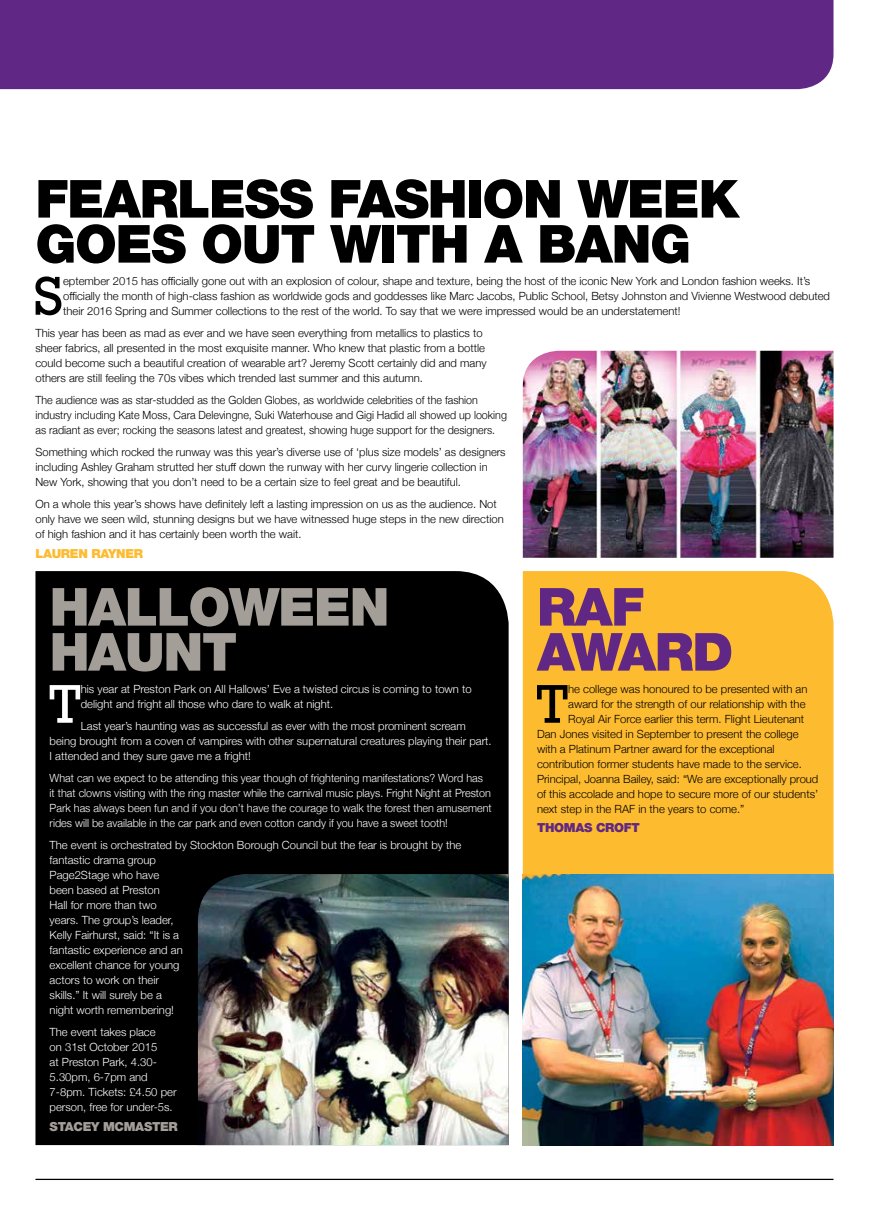
<style>
.page{position:relative;width:869px;height:1216px;background:#fff}
.page>*{position:absolute;margin:0;border:0;box-sizing:border-box;transform-origin:0 0}
.t1{font:55.38px "Rockwell";color:#000}
.t2{font:55.38px "Rockwell";color:#fff}
.t3{font:900 52.5px/45px "Helvetica Neue";letter-spacing:-.025em;color:#000}
.t4{font:900 52.5px/45px "Helvetica Neue";letter-spacing:-.025em;color:#a49e99}
.t5{font:900 52.5px/45px "Helvetica Neue";letter-spacing:-.025em;color:#602884}
.t6{font:900 12.5px "Helvetica Neue";letter-spacing:-.025em;color:#a49e99}
.t7{font:900 12.5px "Helvetica Neue";letter-spacing:-.025em;color:#fdbb30}
.t8{font:900 12.5px "Helvetica Neue";letter-spacing:-.025em;color:#602884}
.t9{font:300 11.25px/15px "Helvetica Neue";color:#000}
.t10{font:300 11.25px/15px "Helvetica Neue";color:#fff}
.t11{font:300 11.25px/15px "Helvetica Neue";color:#fff;scale:.96 1}
.t12{font:300 11.25px/15px "Helvetica Neue";color:#000;scale:.95 1}
</style>
<div class="page">
<hr style="left:35px;top:1178px;width:798px;height:1px;background:#000">
<div style="left:35px;top:571px;width:473px;height:573px;background:#000"></div>
<div style="left:0;top:0;width:833px;height:89px;background:#602884"></div>
<div style="left:522px;top:571px;width:311px;height:303px;background:#fdbb30"></div>
<img style="left:522px;top:874px;width:311px;height:270px">
<img style="left:198px;top:874px;width:310px;height:270px">
<img style="left:522px;top:351px;width:311px;height:207px">
<h2 class="t3" style="left:35px;top:176px;width:705px">FEARLESS FASHION WEEK<br>GOES OUT WITH A BANG</h2>
<h1 class="t1" style="left:34px;top:264px;width:31px">S</h1>
<p class="t9" style="left:63px;top:272px;width:768px">eptember 2015 has officially gone out with an explosion of colour, shape and texture, being the host of the iconic New York and London fashion weeks. It’s officially the month of high-class fashion as worldwide gods and goddesses like Marc Jacobs, Public School, Betsy Johnston and Vivienne Westwood debuted their 2016 Spring and Summer collections to the rest of the world. To say that we were impressed would be an understatement!</p>
<p class="t9" style="left:35px;top:324px;width:452px">This year has been as mad as ever and we have seen everything from metallics to plastics to sheer fabrics, all presented in the most exquisite manner. Who knew that plastic from a bottle could become such a beautiful creation of wearable art? Jeremy Scott certainly did and many others are still feeling the 70s vibes which trended last summer and this autumn.</p>
<p class="t12" style="left:35px;top:391px;width:497px">The audience was as star-studded as the Golden Globes, as worldwide celebrities of the fashion industry including Kate Moss, Cara Delevingne, Suki Waterhouse and Gigi Hadid all showed up looking as radiant as ever; rocking the seasons latest and greatest, showing huge support for the designers.</p>
<p class="t9" style="left:35px;top:444px;width:471px">Something which rocked the runway was this year’s diverse use of ‘plus size models’ as designers including Ashley Graham strutted her stuff down the runway with her curvy lingerie collection in<br>New York, showing that you don’t need to be a certain size to feel great and be beautiful.</p>
<p class="t9" style="left:35px;top:496px;width:469px">On a whole this year’s shows have definitely left a lasting impression on us as the audience. Not only have we seen wild, stunning designs but we have witnessed huge steps in the new direction of high fashion and it has certainly been worth the wait.</p>
<p class="t7" style="left:35px;top:546px;width:109px">LAUREN RAYNER</p>
<h2 class="t5" style="left:536px;top:584px;width:198px">RAF<br>AWARD</h2>
<h1 class="t1" style="left:536px;top:672px;width:33px">T</h1>
<p class="t9" style="left:568px;top:680px;width:241px">he college was honoured to be presented with an</p>
<h2 class="t4" style="left:50px;top:584px;width:341px">HALLOWEEN<br>HAUNT</h2>
<h1 class="t2" style="left:49px;top:672px;width:33px">T</h1>
<p class="t10" style="left:81px;top:680px;width:392px">his year at Preston Park on All Hallows’ Eve a twisted circus is coming to town to delight and fright all those who dare to walk at night.</p>
<p class="t10" style="left:50px;top:717px;width:443px;text-indent:31px">Last year’s haunting was as successful as ever with the most prominent scream being brought from a coven of vampires with other supernatural creatures playing their part.<br>I attended and they sure gave me a fright!</p>
<p class="t11" style="left:50px;top:769px;width:462px">What can we expect to be attending this year though of frightening manifestations? Word has<br>it that clowns visiting with the ring master while the carnival music plays. Fright Night at Preston Park has always been fun and if you don’t have the courage to walk the forest then amusement rides will be available in the car park and even cotton candy if you have a sweet tooth!</p>
<p class="t10" style="left:50px;top:836px;width:413px">The event is orchestrated by Stockton Borough Council but the fear is brought by the fantastic drama group<br>Page2Stage who have<br>been based at Preston<br>Hall for more than two<br>years. The group’s leader,<br>Kelly Fairhurst, said: “It is a<br>fantastic experience and an<br>excellent chance for young<br>actors to work on their<br>skills.” It will surely be a<br>night worth remembering!</p>
<p class="t10" style="left:50px;top:1023px;width:128px">The event takes place<br>on 31st October 2015<br>at Preston Park, 4.30-<br>5.30pm, 6-7pm and<br>7-8pm. Tickets: £4.50 per person, free for under-5s.</p>
<p class="t6" style="left:50px;top:1118px;width:130px">STACEY MCMASTER</p>
<p class="t9" style="left:568px;top:695px;width:239px">award for the strength of our relationship with the</p>
<p class="t9" style="left:568px;top:710px;width:237px">Royal Air Force earlier this term. Flight Lieutenant</p>
<p class="t9" style="left:536px;top:725px;width:263px">Dan Jones visited in September to present the college</p>
<p class="t9" style="left:536px;top:740px;width:239px">with a Platinum Partner award for the exceptional</p>
<p class="t9" style="left:536px;top:755px;width:266px">contribution former students have made to the service.</p>
<p class="t9" style="left:536px;top:770px;width:283px">Principal, Joanna Bailey, said: “We are exceptionally proud</p>
<p class="t9" style="left:536px;top:785px;width:282px">of this accolade and hope to secure more of our students’</p>
<p class="t9" style="left:536px;top:800px;width:209px">next step in the RAF in the years to come.”</p>
<p class="t8" style="left:536px;top:820px;width:104px">THOMAS CROFT</p>
</div>
